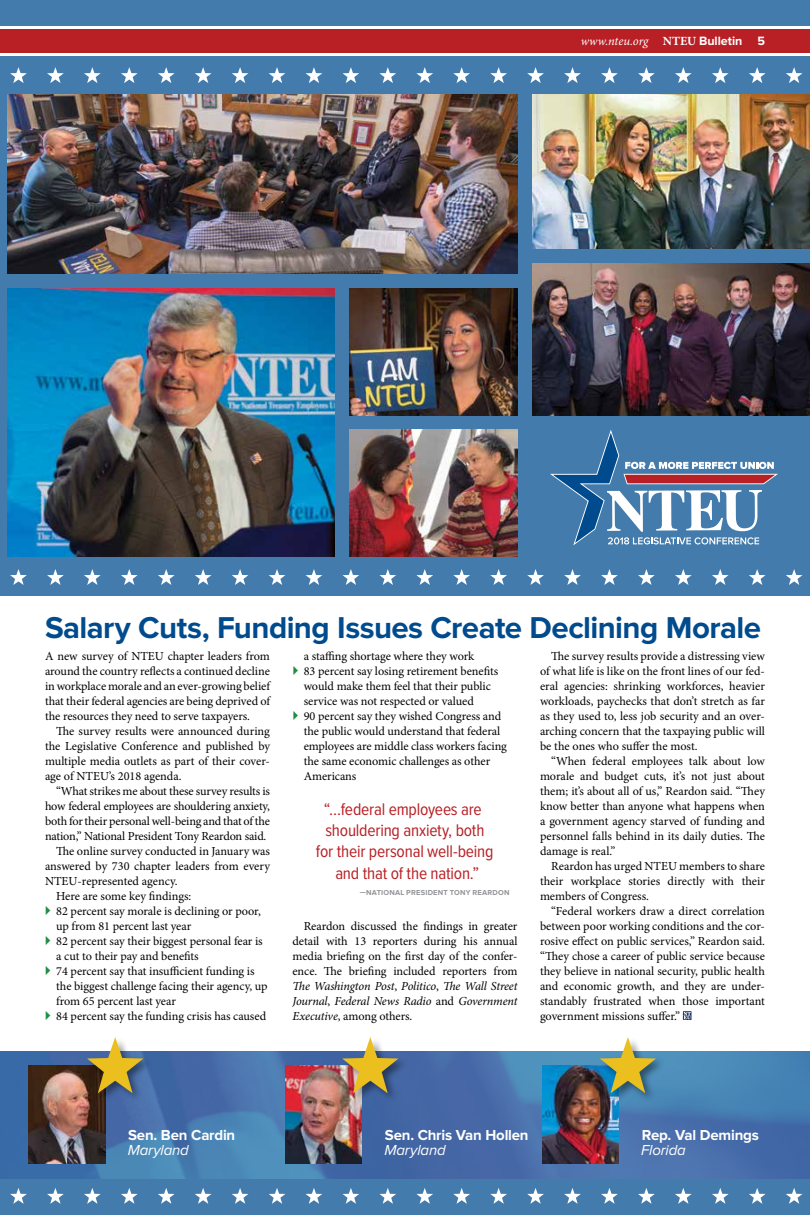
<style>
.page{position:relative;width:810px;height:1215px;background:#fff}
.page>*{position:absolute;margin:0;border:0;box-sizing:border-box;transform-origin:0 0}
.t1{font:700 31.25px "Proxima Nova";letter-spacing:-.02em;color:#004b8d}
.t2{font:17.5px/21.2px "Proxima Nova Cond";letter-spacing:-.01em;color:#b82025;text-align:center}
.t3{font:700 15px "Proxima Nova";letter-spacing:-.015em;color:#fff}
.t4{font:italic 15px "Proxima Nova";letter-spacing:-.015em;color:#fff}
.t5{font:italic 12.5px "Minion Pro";letter-spacing:-.005em;color:#fff}
.t6{font:12.25px/15px "Minion Pro";letter-spacing:-.005em;color:#000;text-align:justify}
.t7{font:700 7.5px "Proxima Nova";letter-spacing:.025em;color:#939598}
.s1{font-weight:700;font-style:normal}
.s2{font-family:"Proxima Nova";font-weight:700;font-style:normal}
.s3{font-style:italic}
</style>
<div class="page">
<div style="left:0;top:0;width:810px;height:25px;background:#437bac"></div>
<div style="left:0;top:29px;width:810px;height:24px;background:#b82025"></div>
<div style="left:0;top:56px;width:810px;height:540px;background:#437bac"></div>
<svg style="left:10px;top:67px;width:17px;height:16px"></svg>
<svg style="left:47px;top:67px;width:17px;height:16px"></svg>
<svg style="left:84px;top:67px;width:17px;height:16px"></svg>
<svg style="left:121px;top:67px;width:17px;height:16px"></svg>
<svg style="left:158px;top:67px;width:17px;height:16px"></svg>
<svg style="left:195px;top:67px;width:17px;height:16px"></svg>
<svg style="left:232px;top:67px;width:16px;height:16px"></svg>
<svg style="left:269px;top:67px;width:16px;height:16px"></svg>
<svg style="left:306px;top:67px;width:16px;height:16px"></svg>
<svg style="left:343px;top:67px;width:16px;height:16px"></svg>
<svg style="left:379px;top:67px;width:17px;height:16px"></svg>
<svg style="left:416px;top:67px;width:17px;height:16px"></svg>
<svg style="left:453px;top:67px;width:17px;height:16px"></svg>
<svg style="left:490px;top:67px;width:17px;height:16px"></svg>
<svg style="left:527px;top:67px;width:17px;height:16px"></svg>
<svg style="left:564px;top:67px;width:17px;height:16px"></svg>
<svg style="left:601px;top:67px;width:17px;height:16px"></svg>
<svg style="left:638px;top:67px;width:17px;height:16px"></svg>
<svg style="left:675px;top:67px;width:17px;height:16px"></svg>
<svg style="left:712px;top:67px;width:17px;height:16px"></svg>
<svg style="left:749px;top:67px;width:17px;height:16px"></svg>
<svg style="left:786px;top:67px;width:16px;height:16px"></svg>
<svg style="left:10px;top:569px;width:17px;height:16px"></svg>
<svg style="left:47px;top:569px;width:17px;height:16px"></svg>
<svg style="left:84px;top:569px;width:17px;height:16px"></svg>
<svg style="left:121px;top:569px;width:17px;height:16px"></svg>
<svg style="left:158px;top:569px;width:17px;height:16px"></svg>
<svg style="left:195px;top:569px;width:17px;height:16px"></svg>
<svg style="left:232px;top:569px;width:16px;height:16px"></svg>
<svg style="left:269px;top:569px;width:16px;height:16px"></svg>
<svg style="left:306px;top:569px;width:16px;height:16px"></svg>
<svg style="left:343px;top:569px;width:16px;height:16px"></svg>
<svg style="left:379px;top:569px;width:17px;height:16px"></svg>
<svg style="left:416px;top:569px;width:17px;height:16px"></svg>
<svg style="left:453px;top:569px;width:17px;height:16px"></svg>
<svg style="left:490px;top:569px;width:17px;height:16px"></svg>
<svg style="left:527px;top:569px;width:17px;height:16px"></svg>
<svg style="left:564px;top:569px;width:17px;height:16px"></svg>
<svg style="left:601px;top:569px;width:17px;height:16px"></svg>
<svg style="left:638px;top:569px;width:17px;height:16px"></svg>
<svg style="left:675px;top:569px;width:17px;height:16px"></svg>
<svg style="left:712px;top:569px;width:17px;height:16px"></svg>
<svg style="left:749px;top:569px;width:17px;height:16px"></svg>
<svg style="left:786px;top:569px;width:16px;height:16px"></svg>
<div style="left:0;top:1178px;width:810px;height:37px;background:#437bac"></div>
<svg style="left:10px;top:1188px;width:17px;height:16px"></svg>
<svg style="left:47px;top:1188px;width:17px;height:16px"></svg>
<svg style="left:84px;top:1188px;width:17px;height:16px"></svg>
<svg style="left:121px;top:1188px;width:17px;height:16px"></svg>
<svg style="left:158px;top:1188px;width:17px;height:16px"></svg>
<svg style="left:195px;top:1188px;width:17px;height:16px"></svg>
<svg style="left:232px;top:1188px;width:16px;height:16px"></svg>
<svg style="left:269px;top:1188px;width:16px;height:16px"></svg>
<svg style="left:306px;top:1188px;width:16px;height:16px"></svg>
<svg style="left:343px;top:1188px;width:16px;height:16px"></svg>
<svg style="left:379px;top:1188px;width:17px;height:16px"></svg>
<svg style="left:416px;top:1188px;width:17px;height:16px"></svg>
<svg style="left:453px;top:1188px;width:17px;height:16px"></svg>
<svg style="left:490px;top:1188px;width:17px;height:16px"></svg>
<svg style="left:527px;top:1188px;width:17px;height:16px"></svg>
<svg style="left:564px;top:1188px;width:17px;height:16px"></svg>
<svg style="left:601px;top:1188px;width:17px;height:16px"></svg>
<svg style="left:638px;top:1188px;width:17px;height:16px"></svg>
<svg style="left:675px;top:1188px;width:17px;height:16px"></svg>
<svg style="left:712px;top:1188px;width:17px;height:16px"></svg>
<svg style="left:749px;top:1188px;width:17px;height:16px"></svg>
<svg style="left:786px;top:1188px;width:16px;height:16px"></svg>
<svg style="left:550px;top:430px;width:228px;height:116px"></svg>
<img style="left:0;top:1051px;width:810px;height:127px">
<svg style="left:683px;top:1011px;width:9px;height:9px"></svg>
<svg style="left:684px;top:1012px;width:7px;height:7px"></svg>
<img style="left:29px;top:1066px;width:76px;height:98px">
<img style="left:285px;top:1066px;width:77px;height:98px">
<img style="left:542px;top:1066px;width:77px;height:98px">
<div style="left:86px;top:1036px;width:67px;height:67px;background:#000;opacity:.45"></div>
<svg style="left:87px;top:1037px;width:56px;height:56px"></svg>
<div style="left:341px;top:1036px;width:68px;height:67px;background:#000;opacity:.45"></div>
<svg style="left:342px;top:1037px;width:56px;height:56px"></svg>
<div style="left:599px;top:1036px;width:67px;height:67px;background:#000;opacity:.45"></div>
<svg style="left:600px;top:1037px;width:56px;height:56px"></svg>
<img style="left:8px;top:94px;width:510px;height:180px">
<img style="left:8px;top:289px;width:327px;height:268px">
<img style="left:350px;top:289px;width:168px;height:126px">
<img style="left:350px;top:430px;width:168px;height:127px">
<img style="left:532px;top:94px;width:278px;height:154px">
<img style="left:532px;top:263px;width:278px;height:152px">
<p class="t5" style="left:581px;top:32px;width:186px">www.nteu.org <span class="s1">NTEU</span> <span class="s2">Bulletin 5</span></p>
<h1 class="t1" style="left:45px;top:609px;width:718px">Salary Cuts, Funding Issues Create Declining Morale</h1>
<p class="t6" style="left:45px;top:649px;width:227px">A new survey of NTEU chapter leaders from around the country reflects a continued decline in workplace morale and an ever-growing belief that their federal agencies are being deprived of the resources they need to serve taxpayers.</p>
<p class="t6" style="left:45px;top:724px;width:227px;text-indent:11px">The survey results were announced during the Legislative Conference and published by multiple media outlets as part of their cover&shy;age of NTEU’s 2018 agenda.</p>
<p class="t6" style="left:56px;top:784px;width:215px">“What strikes me about these survey results is</p>
<p class="t6" style="left:45px;top:799px;width:226px">how federal employees are shouldering anxiety,</p>
<p class="t6" style="left:45px;top:814px;width:227px">both for their personal well-being and that of the</p>
<p class="t6" style="left:45px;top:829px;width:223px">nation,” National President Tony Reardon said.</p>
<p class="t6" style="left:56px;top:844px;width:215px">The online survey conducted in January was</p>
<p class="t6" style="left:45px;top:859px;width:227px">answered by 730 chapter leaders from every</p>
<p class="t6" style="left:45px;top:874px;width:134px">NTEU-represented agency.</p>
<p class="t6" style="left:56px;top:889px;width:137px">Here are some key findings:</p>
<p class="t6" style="left:56px;top:904px;width:206px">82 percent say morale is declining or poor,</p>
<p class="t6" style="left:56px;top:919px;width:137px">up from 81 percent last year</p>
<p class="t6" style="left:56px;top:934px;width:208px">82 percent say their biggest personal fear is</p>
<p class="t6" style="left:56px;top:949px;width:144px">a cut to their pay and benefits</p>
<p class="t6" style="left:56px;top:964px;width:200px">74 percent say that insufficient funding is</p>
<p class="t6" style="left:56px;top:979px;width:213px">the biggest challenge facing their agency, up</p>
<p class="t6" style="left:56px;top:994px;width:121px">from 65 percent last year</p>
<p class="t6" style="left:56px;top:1009px;width:211px">84 percent say the funding crisis has caused</p>
<p class="t6" style="left:540px;top:649px;width:227px;text-indent:11px">The survey results provide a distressing view of what life is like on the front lines of our fed&shy;eral agencies: shrinking workforces, heavier workloads, paychecks that don’t stretch as far as they used to, less job security and an over&shy;arching concern that the taxpaying public will be the ones who suffer the most.</p>
<p class="t6" style="left:540px;top:754px;width:227px;text-indent:11px">“When federal employees talk about low morale and budget cuts, it’s not just about them; it’s about all of us,” Reardon said. “They know better than anyone what happens when a government agency starved of funding and personnel falls behind in its daily duties. The damage is real.”</p>
<p class="t6" style="left:540px;top:859px;width:227px;text-indent:11px">Reardon has urged NTEU members to share their workplace stories directly with their members of Congress.</p>
<p class="t6" style="left:540px;top:904px;width:227px;text-indent:11px">“Federal workers draw a direct correlation between poor working conditions and the cor&shy;rosive effect on public services,” Reardon said. “They chose a career of public service because they believe in national security, public health and economic growth, and they are under&shy;standably frustrated when those important government missions suffer.”</p>
<p class="t6" style="left:304px;top:649px;width:205px;text-align:left">a staffing shortage where they work<br>83 percent say losing retirement benefits would make them feel that their public service was not respected or valued<br>90 percent say they wished Congress and the public would understand that federal employees are middle class workers facing the same economic challenges as other Americans</p>
<h2 class="t2" style="left:316px;top:799px;width:179px">“…federal employees are shouldering anxiety, both for their personal well-being and that of the nation.”</h2>
<p class="t7" style="left:360px;top:888px;width:151px">—NATIONAL PRESIDENT TONY REARDON</p>
<p class="t6" style="left:292px;top:919px;width:227px;text-indent:11px">Reardon discussed the findings in greater detail with 13 reporters during his annual media briefing on the first day of the confer&shy;ence. The briefing included reporters from <span class="s3">The Washington Post</span>, <span class="s3">Politico</span>, <span class="s3">The Wall Street Journal</span>, <span class="s3">Federal News Radio</span> and <span class="s3">Government Executive</span>, among others.</p>
<p class="t3" style="left:128px;top:1126px;width:109px">Sen. Ben Cardin</p>
<p class="t4" style="left:128px;top:1142px;width:63px">Maryland</p>
<p class="t3" style="left:385px;top:1126px;width:145px">Sen. Chris Van Hollen</p>
<p class="t4" style="left:384px;top:1142px;width:63px">Maryland</p>
<p class="t3" style="left:642px;top:1126px;width:119px">Rep. Val Demings</p>
<p class="t4" style="left:641px;top:1142px;width:46px">Florida</p>
</div>
